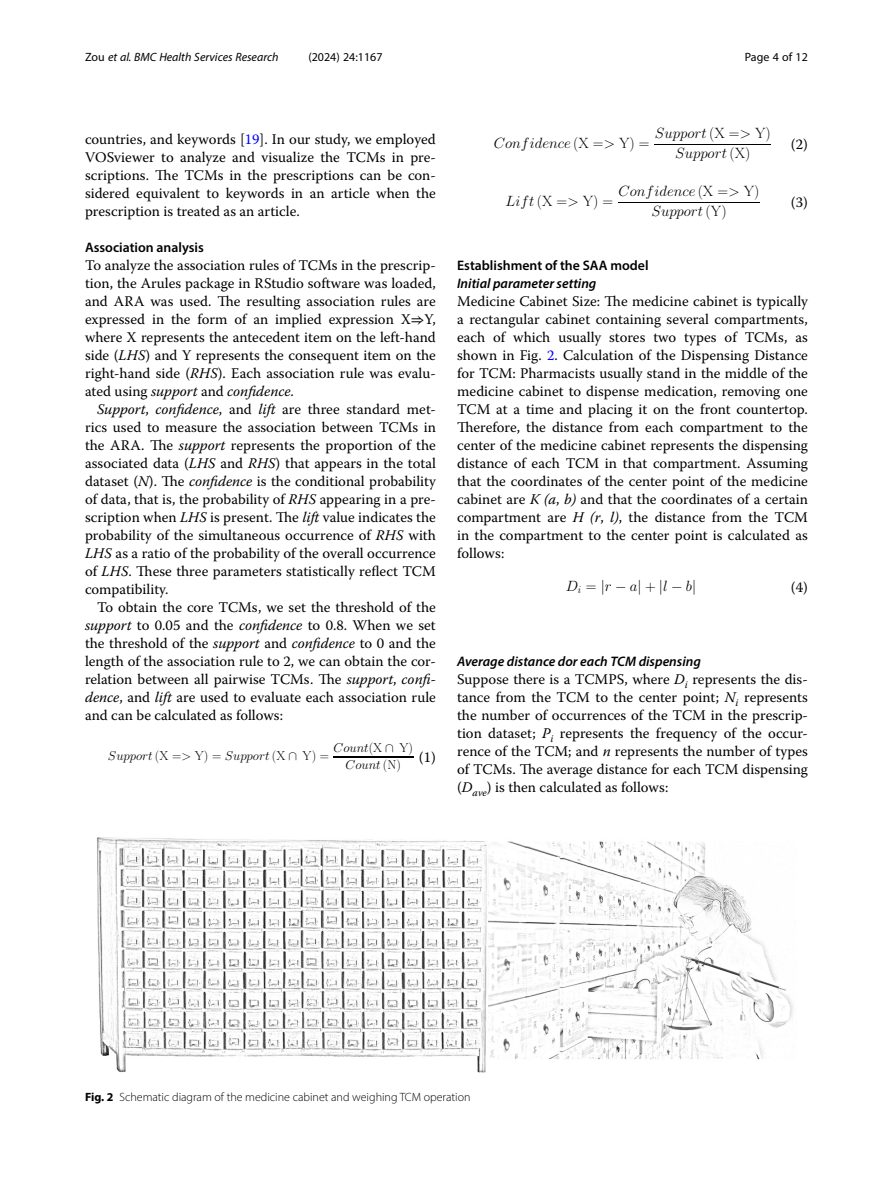
<style>
.page{position:relative;width:893px;height:1191px;background:#fff}
.page>*{position:absolute;margin:0;border:0;box-sizing:border-box;transform-origin:0 0}
.t1{font:14.85px/20.2px "CMMI12";color:#000;text-align:center}
.t2{font:14.85px "CMSY10";color:#000}
.Body_Text{font:14.7px/18px "Warnock Pro";color:#000;text-align:justify}
.Body_Text_Indent{font:14.7px/18px "Warnock Pro";color:#000;text-align:justify}
.EQ{font:14.7px "Warnock Pro";color:#000}
.Head_2{font:600 13.8px "Myriad Pro";color:#000}
.Head_3{font:italic 600 13.8px "Myriad Pro";color:#000}
.Head_3_after_2{font:italic 600 13.8px "Myriad Pro";color:#000}
.t3{font:12.9px/17.5px "CMMI12";color:#000;text-align:center}
.Figure_Caption{font:300 12px "Myriad Pro";color:#000}
.t4{font:italic 12px "Myriad Pro";color:#000}
.t5{font:12px "Myriad Pro";color:#000}
.s1{font-style:normal}
.s2{color:#00f}
.s3{font-family:"STIX"}
.s4{font-style:italic}
.s5{font-family:"CMR17"}
.s6{font-family:"SFRM1728"}
.s7{font-family:"CMSY10"}
.s8{font-family:"CMMI12"}
.s9{font-weight:700}
</style>
<div class="page">
<img style="left:334px;top:756px;width:79px;height:1px">
<img style="left:655px;top:144px;width:116px;height:1px">
<img style="left:618px;top:202px;width:142px;height:1px">
<img style="left:97px;top:837px;width:697px;height:236px">
<p class="t4" style="left:85px;top:50px;width:195px"><span class="s1">Zou</span> et al. BMC Health Services Research</p>
<p class="t5" style="left:308px;top:50px;width:76px">(2024) 24:1167</p>
<p class="t5" style="left:745px;top:50px;width:65px">Page 4 of 12</p>
<p class="Body_Text" style="left:85px;top:130px;width:352px">countries, and keywords [<span class="s2">19</span>]. In our study, we employed VOSviewer to analyze and visualize the TCMs in pre&shy;scriptions. The TCMs in the prescriptions can be con&shy;sidered equivalent to keywords in an article when the prescription is treated as an article.</p>
<p class="Head_2" style="left:85px;top:239px;width:120px">Association analysis</p>
<p class="Body_Text" style="left:85px;top:256px;width:352px">To analyze the association rules of TCMs in the prescrip&shy;tion, the Arules package in RStudio software was loaded, and ARA was used. The resulting association rules are expressed in the form of an implied expression X<span class="s3">⇒</span>Y, where X represents the antecedent item on the left-hand side (<span class="s4">LHS</span>) and Y represents the consequent item on the right-hand side (<span class="s4">RHS</span>). Each association rule was evalu&shy;ated using <span class="s4">support</span> and <span class="s4">confidence</span>.</p>
<p class="Body_Text_Indent" style="left:85px;top:400px;width:352px;text-indent:12px"><span class="s4">Support</span>, <span class="s4">confidence</span>, and <span class="s4">lift</span> are three standard met&shy;rics used to measure the association between TCMs in the ARA. The <span class="s4">support</span> represents the proportion of the associated data (<span class="s4">LHS</span> and <span class="s4">RHS</span>) that appears in the total dataset (<span class="s4">N</span>). The <span class="s4">confidence</span> is the conditional probability of data, that is, the probability of <span class="s4">RHS</span> appearing in a pre&shy;scription when <span class="s4">LHS</span> is present. The <span class="s4">lift</span> value indicates the probability of the simultaneous occurrence of <span class="s4">RHS</span> with <span class="s4">LHS</span> as a ratio of the probability of the overall occurrence of <span class="s4">LHS</span>. These three parameters statistically reflect TCM compatibility.</p>
<p class="Body_Text_Indent" style="left:85px;top:598px;width:352px;text-indent:12px">To obtain the core TCMs, we set the threshold of the <span class="s4">support</span> to 0.05 and the <span class="s4">confidence</span> to 0.8. When we set the threshold of the <span class="s4">support</span> and <span class="s4">confidence</span> to 0 and the length of the association rule to 2, we can obtain the cor&shy;relation between all pairwise TCMs. The <span class="s4">support</span>, <span class="s4">confi&shy;dence</span>, and <span class="s4">lift</span> are used to evaluate each association rule and can be calculated as follows:</p>
<p class="t3" style="left:108px;top:748px;width:223px">Support<span class="s5">(</span><span class="s6">X</span> <span class="s5">=</span>&gt; <span class="s6">Y</span><span class="s5">) =</span> Support<span class="s5">(</span><span class="s6">X</span> <span class="s7">∩</span> <span class="s6">Y</span><span class="s5">) =</span></p>
<p class="t3" style="left:334px;top:739px;width:81px">Count<span class="s5">(</span><span class="s6">X</span> <span class="s7">∩</span> <span class="s6">Y</span><span class="s5">)<br></span>Count <span class="s5">(</span><span class="s6">N</span><span class="s5">)</span></p>
<p class="EQ" style="left:419px;top:748px;width:18px">(1)</p>
<p class="t1" style="left:494px;top:134px;width:157px">Confidence <span class="s5">(</span><span class="s6">X</span> <span class="s5">=</span>&gt; <span class="s6">Y</span><span class="s5">) =</span></p>
<p class="t1" style="left:655px;top:124px;width:118px">Support <span class="s5">(</span><span class="s6">X</span> <span class="s5">=</span>&gt; <span class="s6">Y</span><span class="s5">)<br></span>Support <span class="s5">(</span><span class="s6">X</span><span class="s5">)</span></p>
<p class="EQ" style="left:791px;top:135px;width:18px">(2)</p>
<p class="t1" style="left:505px;top:192px;width:109px">Lift<span class="s5">(</span><span class="s6">X</span> <span class="s5">=</span>&gt; <span class="s6">Y</span><span class="s5">) =</span></p>
<p class="t1" style="left:618px;top:182px;width:143px">Confidence <span class="s5">(</span><span class="s6">X</span> <span class="s5">=</span>&gt; <span class="s6">Y</span><span class="s5">)<br></span>Support <span class="s5">(</span><span class="s6">Y</span><span class="s5">)</span></p>
<p class="EQ" style="left:791px;top:193px;width:18px">(3)</p>
<p class="Head_2" style="left:457px;top:257px;width:193px">Establishment of the SAA model</p>
<p class="Head_3_after_2" style="left:457px;top:275px;width:141px">Initial parameter setting</p>
<p class="Body_Text" style="left:457px;top:292px;width:352px">Medicine Cabinet Size: The medicine cabinet is typically a rectangular cabinet containing several compartments, each of which usually stores two types of TCMs, as shown in Fig. <span class="s2">2</span>. Calculation of the Dispensing Distance for TCM: Pharmacists usually stand in the middle of the medicine cabinet to dispense medication, removing one TCM at a time and placing it on the front countertop.<br>Therefore, the distance from each compartment to the center of the medicine cabinet represents the dispensing distance of each TCM in that compartment. Assuming that the coordinates of the center point of the medicine cabinet are <span class="s4">K (a</span>, <span class="s4">b)</span> and that the coordinates of a certain compartment are <span class="s4">H (r</span>, <span class="s4">l)</span>, the distance from the TCM in the compartment to the center point is calculated as follows:</p>
<p class="t2" style="left:566px;top:577px;width:132px"><span class="s8">D</span><sub>i</sub> <span class="s5">=</span>|<span class="s8">r</span>−<span class="s8">a</span>|<span class="s5">+</span>|<span class="s8">l</span>−<span class="s8">b</span>|</p>
<p class="EQ" style="left:791px;top:578px;width:18px">(4)</p>
<p class="Head_3" style="left:457px;top:653px;width:245px">Average distance dor each TCM dispensing</p>
<p class="Body_Text" style="left:457px;top:670px;width:352px">Suppose there is a TCMPS, where <span class="s4">D</span><sub>i</sub> represents the dis&shy;tance from the TCM to the center point; <span class="s4">N</span><sub>i</sub> represents the number of occurrences of the TCM in the prescrip&shy;tion dataset; <span class="s4">P</span><sub>i</sub> represents the frequency of the occur&shy;rence of the TCM; and <span class="s4">n</span> represents the number of types of TCMs. The average distance for each TCM dispensing (<span class="s4">D</span><sub>ave</sub>) is then calculated as follows:</p>
<p class="Figure_Caption" style="left:85px;top:1089px;width:387px"><span class="s9">Fig. 2</span> Schematic diagram of the medicine cabinet and weighing TCM operation</p>
</div>
